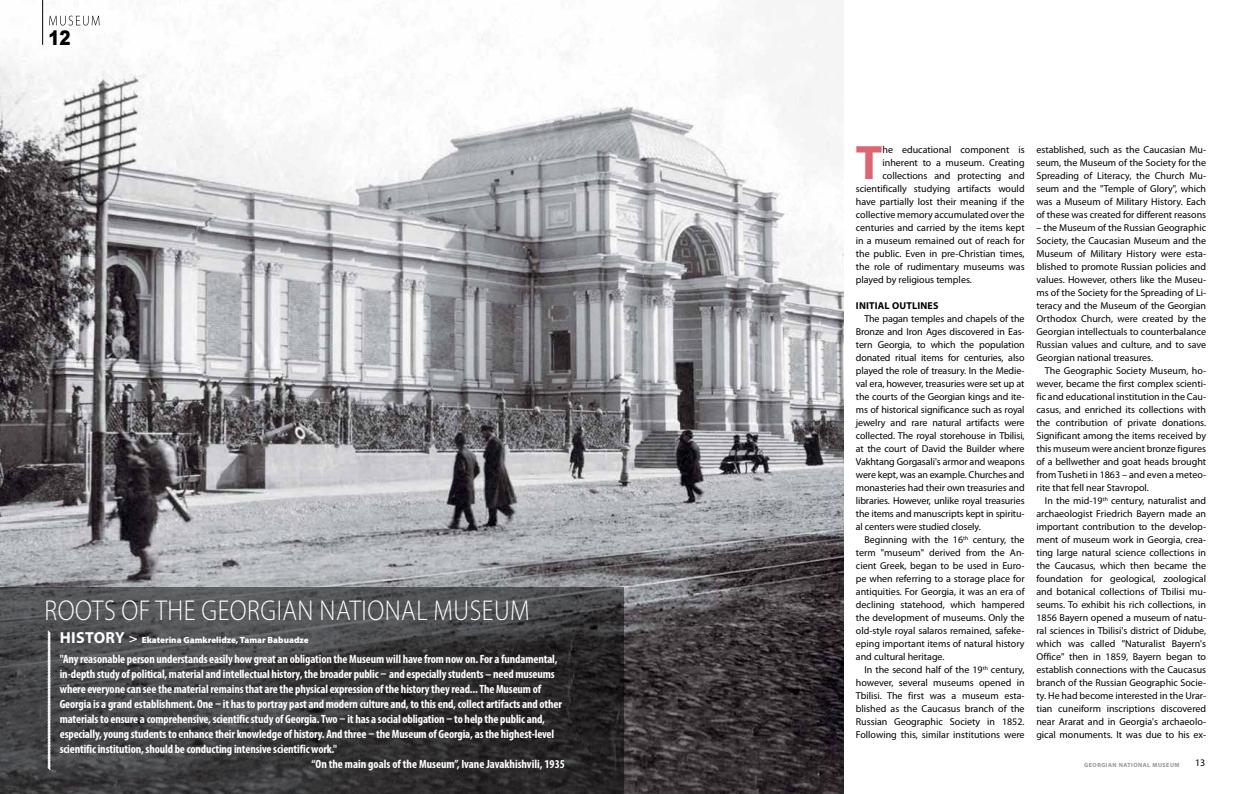
<style>
.page{position:relative;width:1248px;height:794px;background:#fff}
.page>*{position:absolute;margin:0;border:0;box-sizing:border-box;transform-origin:0 0}
.t1{font:700 48.6px "Myriad Pro";color:#dd6470}
.t2{font:300 28.8px "Myriad Pro";letter-spacing:.02em;color:#fff;scale:.87 1}
.t3{font:900 20px "Arial";color:#000;scale:.83 1}
.t4{font:700 condensed 12px "Myriad Pro";letter-spacing:-.01em;color:#fff}
.t5{font:10px/13px "Myriad Pro";color:#000;text-align:justify}
.t6{font:700 10px "Myriad Pro";letter-spacing:.02em;color:#000}
.t7{font:900 9px "Myriad Pro";color:#fff}
.t8{font:700 6px "Myriad Pro";letter-spacing:.08em;color:#939598}
.s1{font-weight:700;font-size:16px}
.s2{font-family:"BPG Nateli Mt";font-weight:700;font-size:16px}
</style>
<div class="page">
<img style="left:0;top:0;width:843px;height:794px">
<svg style="left:0;top:587px;width:624px;height:207px;background:#3e3e40"></svg>
<svg style="left:47px;top:630px;width:4px;height:140px"></svg>
<hr style="left:42px;top:0;width:1px;height:45px;background:#000">
<svg style="left:49px;top:16px;width:50px;height:10px"></svg>
<h3 class="t3" style="left:48px;top:26px;width:28px">12</h3>
<h2 class="t2" style="left:45px;top:594px;width:17px">ROOTS</h2>
<h2 class="t2" style="left:122px;top:594px;width:399px">OF THE GEORGIAN NATIONAL MUSEUM</h2>
<p class="t7" style="left:60px;top:633px;width:250px"><span class="s1">HISTORY</span> <span class="s2">&gt;</span> Ekaterina Gamkrelidze, Tamar Babuadze</p>
<p class="t4" style="left:60px;top:652px;width:499px">"Any reasonable person understands easily how great an obligation the Museum will have from now on. For a fundamental,</p>
<p class="t4" style="left:60px;top:667px;width:496px">in-depth study of political, material and intellectual history, the broader public – and especially students – need museums</p>
<p class="t4" style="left:60px;top:682px;width:483px">where everyone can see the material remains that are the physical expression of the history they read... The Museum of</p>
<p class="t4" style="left:60px;top:697px;width:503px">Georgia is a grand establishment. One – it has to portray past and modern culture and, to this end, collect artifacts and other</p>
<p class="t4" style="left:60px;top:712px;width:486px">materials to ensure a comprehensive, scientific study of Georgia. Two – it has a social obligation – to help the public and,</p>
<p class="t4" style="left:60px;top:727px;width:496px">especially, young students to enhance their knowledge of history. And three – the Museum of Georgia, as the highest-level</p>
<p class="t4" style="left:60px;top:742px;width:279px">scientific institution, should be conducting intensive scientific work."</p>
<p class="t4" style="left:311px;top:757px;width:255px">“On the main goals of the Museum”, Ivane Javakhishvili, 1935</p>
<h1 class="t1" style="left:855px;top:131px;width:27px">T</h1>
<p class="t5" style="left:882px;top:143px;width:144px">he educational component is</p>
<p class="t5" style="left:882px;top:156px;width:144px">inherent to a museum. Creating</p>
<p class="t5" style="left:882px;top:169px;width:144px">collections and protecting and</p>
<p class="t5" style="left:855px;top:182px;width:170px">scientifically studying artifacts would</p>
<p class="t5" style="left:855px;top:195px;width:170px">have partially lost their meaning if the</p>
<p class="t5" style="left:855px;top:208px;width:170px">collective memory accumulated over the</p>
<p class="t5" style="left:855px;top:221px;width:170px">centuries and carried by the items kept</p>
<p class="t5" style="left:855px;top:234px;width:170px">in a museum remained out of reach for</p>
<p class="t5" style="left:855px;top:247px;width:170px">the public. Even in pre-Christian times,</p>
<p class="t5" style="left:855px;top:260px;width:170px">the role of rudimentary museums was</p>
<p class="t5" style="left:855px;top:273px;width:118px">played by religious temples.</p>
<p class="t6" style="left:855px;top:299px;width:84px">INITIAL OUTLINES</p>
<p class="t5" style="left:855px;top:312px;width:170px;text-indent:8px">The pagan temples and chapels of the Bronze and Iron Ages discovered in Eas&shy;tern Georgia, to which the population donated ritual items for centuries, also played the role of treasury. In the Medie&shy;val era, however, treasuries were set up at the courts of the Georgian kings and ite&shy;ms of historical significance such as royal jewelry and rare natural artifacts were collected. The royal storehouse in Tbilisi, at the court of David the Builder where Vakhtang Gorgasali's armor and weapons were kept, was an example. Churches and monasteries had their own treasuries and libraries. However, unlike royal treasuries the items and manuscripts kept in spiritu&shy;al centers were studied closely.</p>
<p class="t5" style="left:855px;top:533px;width:170px;text-indent:8px">Beginning with the 16<sup>th</sup> century, the term "museum" derived from the An&shy;cient Greek, began to be used in Euro&shy;pe when referring to a storage place for antiquities. For Georgia, it was an era of declining statehood, which hampered the development of museums. Only the old-style royal salaros remained, safeke&shy;eping important items of natural history and cultural heritage.</p>
<p class="t5" style="left:855px;top:663px;width:170px;text-indent:9px">In the second half of the 19<sup>th</sup> century, however, several museums opened in Tbilisi. The first was a museum esta&shy;blished as the Caucasus branch of the Russian Geographic Society in 1852.<br>Following this, similar institutions were</p>
<p class="t5" style="left:1036px;top:143px;width:171px">established, such as the Caucasian Mu&shy;seum, the Museum of the Society for the Spreading of Literacy, the Church Mu&shy;seum and the "Temple of Glory", which was a Museum of Military History. Each of these was created for different reasons</p>
<p class="t5" style="left:1036px;top:221px;width:171px">– the Museum of the Russian Geographic Society, the Caucasian Museum and the Museum of Military History were esta&shy;blished to promote Russian policies and values. However, others like the Museu&shy;ms of the Society for the Spreading of Li&shy;teracy and the Museum of the Georgian Orthodox Church, were created by the Georgian intellectuals to counterbalance Russian values and culture, and to save Georgian national treasures.</p>
<p class="t5" style="left:1036px;top:364px;width:171px;text-indent:9px">The Geographic Society Museum, ho&shy;wever, became the first complex scienti&shy;fic and educational institution in the Cau&shy;casus, and enriched its collections with the contribution of private donations.<br>Significant among the items received by this museum were ancient bronze figures of a bellwether and goat heads brought from Tusheti in 1863 – and even a meteo&shy;rite that fell near Stavropol.</p>
<p class="t5" style="left:1036px;top:494px;width:171px;text-indent:8px">In the mid-19<sup>th</sup> century, naturalist and archaeologist Friedrich Bayern made an important contribution to the develop&shy;ment of museum work in Georgia, crea&shy;ting large natural science collections in the Caucasus, which then became the foundation for geological, zoological and botanical collections of Tbilisi mu&shy;seums. To exhibit his rich collections, in 1856 Bayern opened a museum of natu&shy;ral sciences in Tbilisi's district of Didube, which was called "Naturalist Bayern's Office" then in 1859, Bayern began to establish connections with the Caucasus branch of the Russian Geographic Socie&shy;ty. He had become interested in the Urar&shy;tian cuneiform inscriptions discovered near Ararat and in Georgia's archaeolo&shy;gical monuments. It was due to his ex-</p>
<p class="t8" style="left:1084px;top:761px;width:97px">GEORGIAN NATIONAL MUSEUM</p>
<p class="t5" style="left:1194px;top:756px;width:12px">13</p>
</div>
